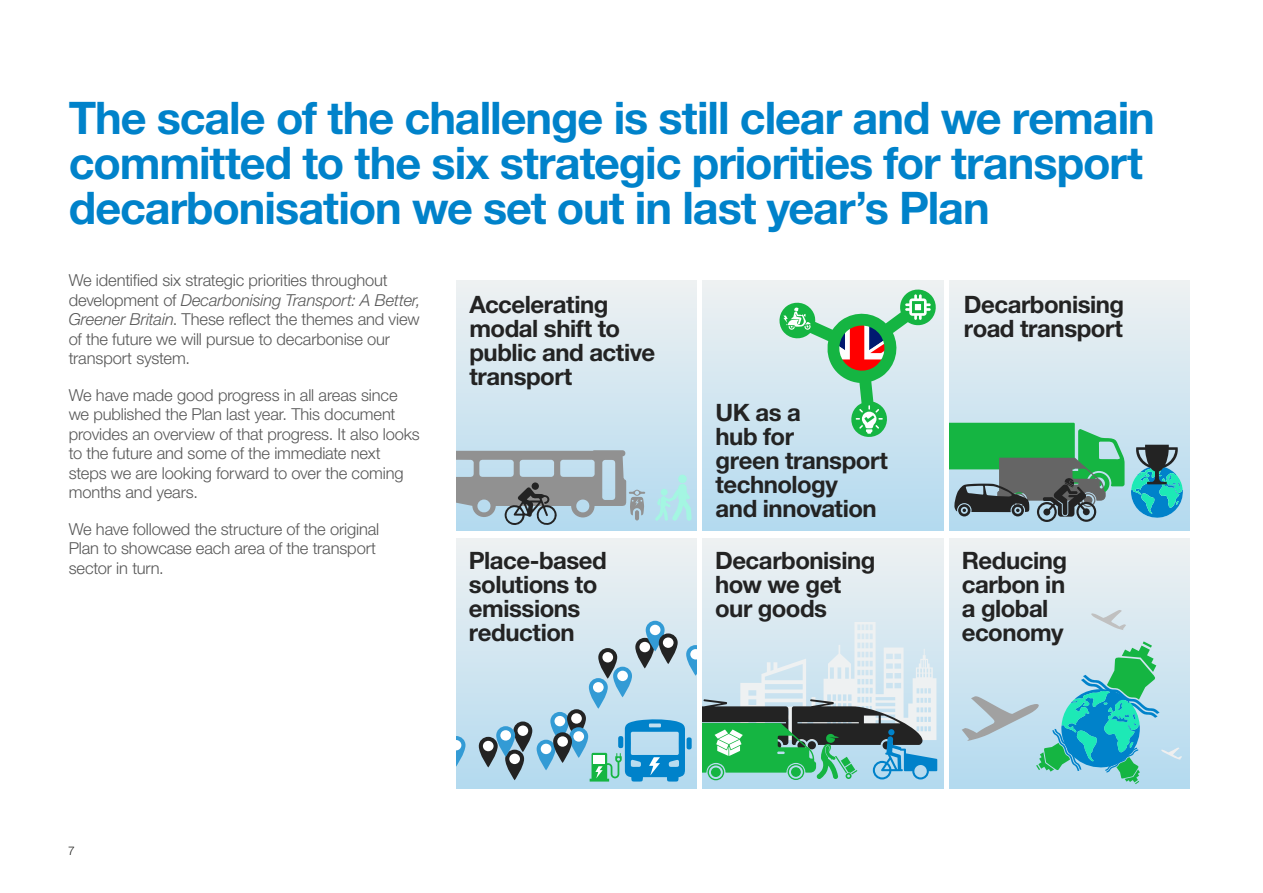
<style>
.page{position:relative;width:1263px;height:893px;background:#fff}
.page>*{position:absolute;margin:0;border:0;box-sizing:border-box;transform-origin:0 0}
.t1{font:700 45px/45px "Helvetica Neue LT Pro";letter-spacing:-.025em;color:#0082ca}
.t2{font:700 24px/24px "Helvetica Neue LT Pro";letter-spacing:-.02em;color:#232323}
.t3{font:300 16.5px/19.5px "Helvetica Neue LT Pro 45";letter-spacing:-.01em;color:#585858}
.t4{font:italic 300 16.5px "Helvetica Neue LT Pro 46";letter-spacing:-.01em;color:#585858}
.t5{font:300 12px "Helvetica Neue LT Pro 45";color:#1d1d1b}
.s1{font-family:"Helvetica Neue LT Pro 45";font-style:normal}
.s2{font-family:"Helvetica Neue LT Pro 46";font-style:italic}
</style>
<div class="page">
<div style="left:950px;top:280px;width:240px;height:251px;background:linear-gradient(to bottom,#eff1f3,#aed8eb)"></div>
<svg style="left:950px;top:423px;width:174px;height:99px;background:#559c75"></svg>
<div style="left:950px;top:538px;width:240px;height:251px;background:linear-gradient(to bottom,#eef1f2,#b3daef)"></div>
<svg style="left:1091px;top:610px;width:35px;height:20px"></svg>
<svg style="left:962px;top:641px;width:220px;height:143px;background:#97d2d8"></svg>
<svg style="left:1131px;top:445px;width:53px;height:74px;background:#4ba2b1"></svg>
<div style="left:456px;top:280px;width:240px;height:251px;background:linear-gradient(to bottom,#eef1f2,#b3daef)"></div>
<div style="left:456px;top:538px;width:240px;height:251px;background:linear-gradient(to bottom,#eef1f2,#b2d9ef)"></div>
<svg style="left:598px;top:648px;width:19px;height:31px"></svg>
<div style="left:602px;top:652px;width:11px;height:10px;background:#fff;border-radius:50%"></div>
<svg style="left:456px;top:736px;width:9px;height:31px"></svg>
<svg style="left:479px;top:737px;width:19px;height:30px"></svg>
<div style="left:483px;top:741px;width:11px;height:10px;background:#fff;border-radius:50%"></div>
<svg style="left:513px;top:721px;width:19px;height:31px"></svg>
<div style="left:517px;top:725px;width:11px;height:11px;background:#fff;border-radius:50%"></div>
<svg style="left:613px;top:667px;width:19px;height:30px"></svg>
<div style="left:617px;top:671px;width:11px;height:10px;background:#fff;border-radius:50%"></div>
<svg style="left:537px;top:740px;width:18px;height:30px"></svg>
<div style="left:541px;top:744px;width:10px;height:10px;background:#fff;border-radius:50%"></div>
<svg style="left:635px;top:638px;width:19px;height:30px"></svg>
<div style="left:639px;top:642px;width:11px;height:10px;background:#fff;border-radius:50%"></div>
<svg style="left:646px;top:621px;width:19px;height:30px"></svg>
<div style="left:650px;top:625px;width:10px;height:10px;background:#fff;border-radius:50%"></div>
<svg style="left:589px;top:678px;width:19px;height:31px"></svg>
<div style="left:593px;top:682px;width:11px;height:10px;background:#fff;border-radius:50%"></div>
<svg style="left:550px;top:712px;width:19px;height:31px"></svg>
<div style="left:554px;top:716px;width:11px;height:10px;background:#fff;border-radius:50%"></div>
<svg style="left:567px;top:709px;width:19px;height:31px"></svg>
<div style="left:571px;top:713px;width:11px;height:11px;background:#fff;border-radius:50%"></div>
<svg style="left:569px;top:727px;width:19px;height:31px"></svg>
<div style="left:573px;top:731px;width:11px;height:11px;background:#fff;border-radius:50%"></div>
<svg style="left:553px;top:732px;width:19px;height:31px"></svg>
<div style="left:557px;top:736px;width:11px;height:11px;background:#fff;border-radius:50%"></div>
<svg style="left:659px;top:633px;width:19px;height:31px"></svg>
<div style="left:663px;top:637px;width:10px;height:11px;background:#fff;border-radius:50%"></div>
<svg style="left:505px;top:750px;width:19px;height:30px"></svg>
<div style="left:509px;top:754px;width:11px;height:10px;background:#fff;border-radius:50%"></div>
<svg style="left:496px;top:726px;width:19px;height:31px"></svg>
<div style="left:500px;top:730px;width:11px;height:11px;background:#fff;border-radius:50%"></div>
<svg style="left:686px;top:645px;width:10px;height:31px"></svg>
<div style="left:703px;top:280px;width:240px;height:251px;background:linear-gradient(to bottom,#eef1f2,#b3daef)"></div>
<div style="left:703px;top:538px;width:240px;height:251px;background:linear-gradient(to bottom,#eff2f2,#b0d8ee)"></div>
<svg style="left:703px;top:622px;width:234px;height:158px;background:#9cc0b9"></svg>
<div style="left:678px;top:475px;width:9px;height:8px;background:#a4f6e2;border-radius:50%"></div>
<svg style="left:655px;top:483px;width:37px;height:38px"></svg>
<svg style="left:456px;top:450px;width:189px;height:76px;background:#a0b0b8"></svg>
<div style="left:531px;top:482px;width:8px;height:8px;background:#232323;border-radius:50%"></div>
<svg style="left:777px;top:287px;width:161px;height:152px;background:#b0d4c3"></svg>
<svg style="left:590px;top:719px;width:102px;height:63px;background:#70bbd7"></svg>
<div style="left:593px;top:755px;width:12px;height:8px;background:#fff"></div>
<h1 class="t1" style="left:69px;top:95px;width:1088px">The scale of the challenge is still clear and we remain committed to the six strategic priorities for transport decarbonisation we set out in last year’s Plan</h1>
<p class="t3" style="left:69px;top:270px;width:321px">We identified six strategic priorities throughout</p>
<p class="t4" style="left:69px;top:290px;width:353px"><span class="s1">development of</span> Decarbonising Transport: A Better,</p>
<p class="t3" style="left:69px;top:309px;width:352px"><span class="s2">Greener Britain</span>. These reflect the themes and view of the future we will pursue to decarbonise our transport system.</p>
<p class="t3" style="left:69px;top:385px;width:352px">We have made good progress in all areas since we published the Plan last year. This document provides an overview of that progress. It also looks to the future and some of the immediate next steps we are looking forward to over the coming months and years.</p>
<p class="t3" style="left:69px;top:519px;width:312px">We have followed the structure of the original<br>Plan to showcase each area of the transport sector in turn.</p>
<h2 class="t2" style="left:469px;top:292px;width:187px">Accelerating modal shift to public and active transport</h2>
<h2 class="t2" style="left:715px;top:400px;width:174px">UK as a<br>hub for<br>green transport technology<br>and innovation</h2>
<h2 class="t2" style="left:469px;top:548px;width:139px">Place-based solutions to emissions reduction</h2>
<h2 class="t2" style="left:715px;top:548px;width:162px">Decarbonising how we get our goods</h2>
<h2 class="t2" style="left:964px;top:292px;width:162px">Decarbonising road transport</h2>
<h2 class="t2" style="left:962px;top:548px;width:107px">Reducing carbon in a global economy</h2>
<p class="t5" style="left:68px;top:843px;width:8px">7</p>
</div>
